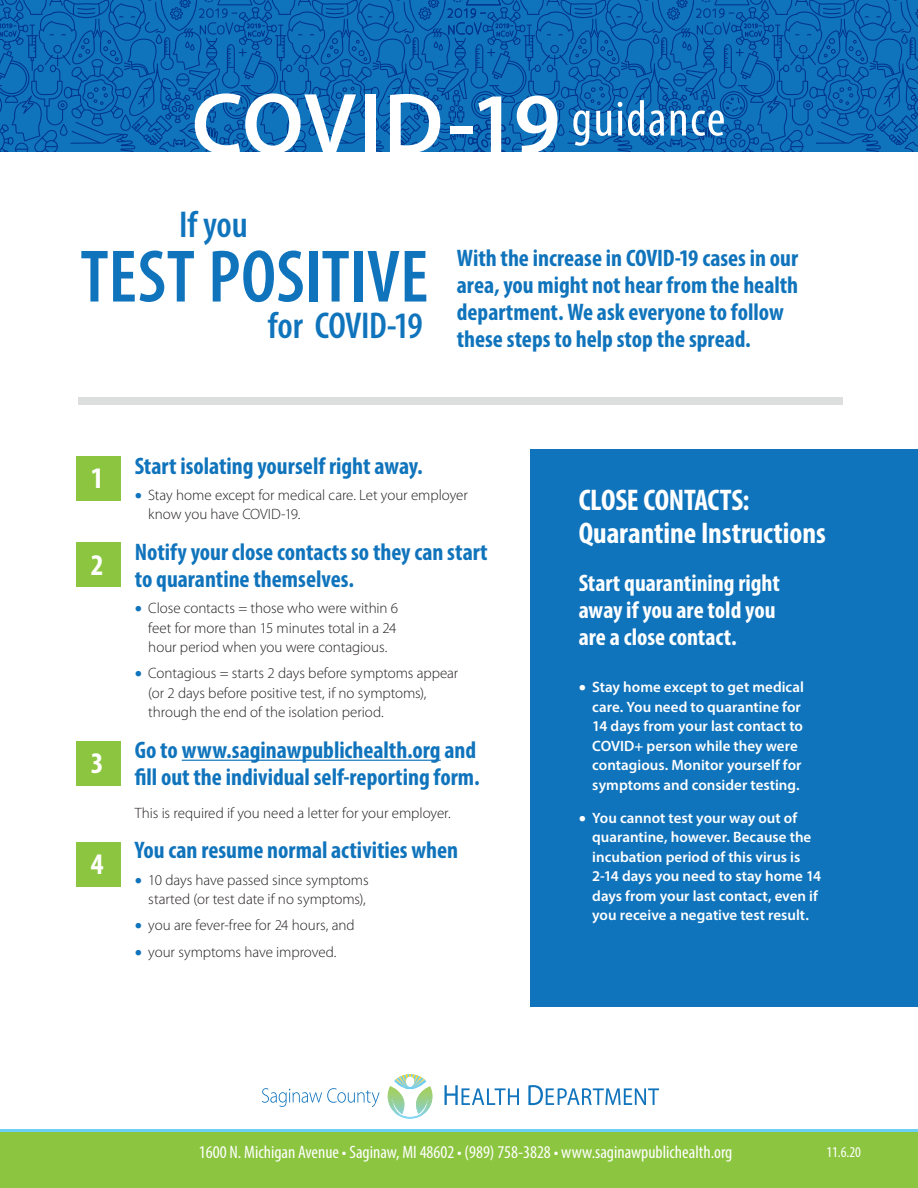
<style>
.page{position:relative;width:918px;height:1188px;background:#fff}
.page>*{position:absolute;margin:0;border:0;box-sizing:border-box;transform-origin:0 0}
.t1{font:600 87.3px "Myriad Pro";color:#fff}
.t2{font:600 condensed 75px "Myriad Pro";color:#1074bc}
.t3{font:600 condensed 37.5px "Myriad Pro";letter-spacing:-.01em;color:#1074bc}
.t4{font:700 condensed 30px/33px "Myriad Pro";letter-spacing:-.005em;color:#fff}
.t5{font:700 condensed 24px/27px "Myriad Pro";color:#1074bc}
.t6{font:700 condensed 24px/27px "Myriad Pro";color:#fff}
.t7{font:condensed 18px "Myriad Pro";color:#fff}
.t8{font:300 15px/19.5px "Myriad Pro";letter-spacing:-.005em;color:#231f20}
.t9{font:600 15px/19.5px "Myriad Pro";color:#fff}
.t10{font:condensed 15px "Myriad Pro";color:#fff}
.s1{font-weight:400;font-stretch:condensed;font-size:28.5px;color:#1074bc}
.s2{font-weight:400;font-stretch:condensed;font-size:28.5px}
</style>
<div class="page">
<div style="left:530px;top:449px;width:388px;height:558px;background:#1074bc"></div>
<div style="left:0;top:1132px;width:918px;height:56px;background:#8cc540"></div>
<hr style="left:0;top:1129px;width:918px;height:3px;background:#6bcff6">
<svg style="left:0;top:0;width:447px;height:151px;background:#0d68b3"></svg>
<svg style="left:447px;top:0;width:471px;height:151px;background:#0d68b3"></svg>
<svg style="left:262px;top:1088px;width:118px;height:19px"></svg>
<svg style="left:445px;top:1085px;width:74px;height:20px"></svg>
<svg style="left:528px;top:1085px;width:131px;height:20px"></svg>
<svg style="left:388px;top:1074px;width:44px;height:45px"></svg>
<div style="left:79px;top:397px;width:764px;height:8px;background:#dcdfde"></div>
<hr style="left:182px;top:760px;width:259px;height:1px;background:#1074bc">
<div style="left:76px;top:456px;width:44px;height:44px;background:#8cc540"></div>
<div style="left:76px;top:543px;width:44px;height:44px;background:#8cc540"></div>
<div style="left:76px;top:741px;width:44px;height:45px;background:#8cc540"></div>
<div style="left:76px;top:842px;width:44px;height:44px;background:#8cc540"></div>
<h1 class="t1" style="left:192px;top:68px;width:535px">COVID-19 <sup>guidance</sup></h1>
<h3 class="t3" style="left:179px;top:201px;width:70px">If you</h3>
<h2 class="t2" style="left:80px;top:230px;width:350px">TEST POSITIVE</h2>
<h3 class="t3" style="left:268px;top:302px;width:156px">for COVID-19</h3>
<h3 class="t5" style="left:457px;top:244px;width:343px">With the increase in COVID-19 cases in our area, you might not hear from the health department. We ask everyone to follow these steps to help stop the spread.</h3>
<h3 class="t4" style="left:91px;top:461px;width:14px">1</h3>
<h3 class="t4" style="left:91px;top:548px;width:14px">2</h3>
<h3 class="t4" style="left:91px;top:746px;width:14px">3</h3>
<h3 class="t4" style="left:91px;top:847px;width:14px">4</h3>
<h3 class="t5" style="left:135px;top:452px;width:290px">Start isolating yourself right away.</h3>
<p class="t8" style="left:148px;top:485px;width:321px;text-indent:-14px"><span class="s1">•</span> Stay home except for medical care. Let your employer know you have COVID-19.</p>
<h3 class="t5" style="left:135px;top:538px;width:354px">Notify your close contacts so they can start to quarantine themselves.</h3>
<p class="t8" style="left:148px;top:598px;width:251px;text-align:justify;text-indent:-14px"><span class="s1">•</span> Close contacts = those who were within 6 feet for more than 15 minutes total in a 24 hour period when you were contagious.</p>
<p class="t8" style="left:148px;top:663px;width:312px;text-indent:-14px"><span class="s1">•</span> Contagious = starts 2 days before symptoms appear (or 2 days before positive test, if no symptoms), through the end of the isolation period.</p>
<h3 class="t5" style="left:135px;top:736px;width:346px">Go to www.saginawpublichealth.org and fill out the individual self-reporting form.</h3>
<p class="t8" style="left:135px;top:803px;width:317px">This is required if you need a letter for your employer.</p>
<h3 class="t5" style="left:135px;top:836px;width:325px">You can resume normal activities when</h3>
<p class="t8" style="left:135px;top:870px;width:235px;text-align:right"><span class="s1">•</span> 10 days have passed since symptoms started (or test date if no symptoms),</p>
<p class="t8" style="left:135px;top:915px;width:221px"><span class="s1">•</span> you are fever-free for 24 hours, and</p>
<p class="t8" style="left:135px;top:942px;width:203px"><span class="s1">•</span> your symptoms have improved.</p>
<h3 class="t4" style="left:579px;top:483px;width:248px">CLOSE CONTACTS:<br>Quarantine Instructions</h3>
<h3 class="t6" style="left:579px;top:569px;width:203px">Start quarantining right away if you are told you are a close contact.</h3>
<p class="t9" style="left:592px;top:677px;width:213px;text-indent:-14px"><span class="s2">•</span> Stay home except to get medical care. You need to quarantine for<br>14 days from your last contact to<br>COVID+ person while they were contagious. Monitor yourself for symptoms and consider testing.</p>
<p class="t9" style="left:592px;top:808px;width:230px;text-indent:-14px"><span class="s2">•</span> You cannot test your way out of quarantine, however. Because the incubation period of this virus is 2-14 days you need to stay home 14 days from your last contact, even if you receive a negative test result.</p>
<p class="t7" style="left:199px;top:1141px;width:535px">1600 N. Michigan Avenue • Saginaw, MI 48602 • (989) 758-3828 • www.saginawpublichealth.org</p>
<p class="t10" style="left:826px;top:1143px;width:36px">11.6.20</p>
</div>
